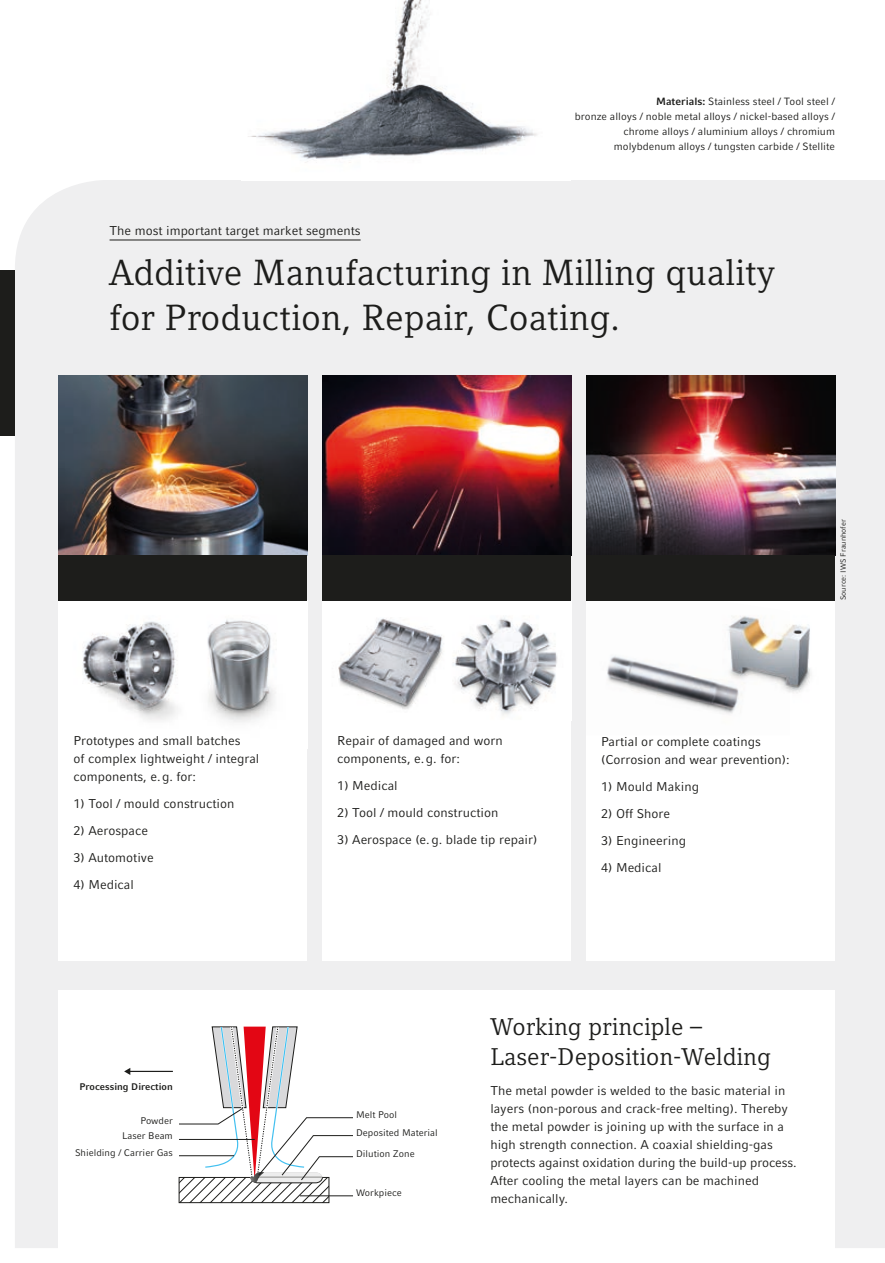
<style>
.page{position:relative;width:885px;height:1263px;background:#fff}
.page>*{position:absolute;margin:0;border:0;box-sizing:border-box;transform-origin:0 0}
.t1{font:36px/45px "Compatil Letter LT Pro";color:#1d1d1b}
.t2{font:24px/30px "Compatil Letter LT Pro";color:#1d1d1b}
.t3{font:12.75px/18px "Compatil Fact LT Pro";color:#1d1d1b}
.t4{font:10.5px/15px "Compatil Fact LT Pro";color:#1d1d1b;text-align:right}
.t5{font:9.6px/16.4px "Compatil Fact LT Pro";color:#1d1d1b;text-align:right}
.t6{font:700 9.6px "Compatil Fact LT Pro";color:#1d1d1b}
.t7{font:7.5px "Compatil Fact LT Pro";color:#1d1d1b}
.s1{font-weight:700}
</style>
<div class="page">
<div style="left:15px;top:180px;width:869px;height:1068px;background:#efeff0"></div>
<div style="left:0;top:270px;width:15px;height:165px;background:#1d1d1b"></div>
<div style="left:58px;top:555px;width:249px;height:405px;background:#fff"></div>
<div style="left:58px;top:990px;width:776px;height:273px;background:#fff"></div>
<img style="left:248px;top:0;width:289px;height:163px">
<div style="left:322px;top:555px;width:249px;height:405px;background:#fff"></div>
<div style="left:586px;top:555px;width:248px;height:405px;background:#fff"></div>
<img style="left:58px;top:375px;width:249px;height:180px">
<img style="left:322px;top:375px;width:249px;height:180px">
<img style="left:586px;top:375px;width:248px;height:180px">
<img style="left:224px;top:600px;width:83px;height:122px">
<img style="left:58px;top:600px;width:166px;height:120px">
<img style="left:84px;top:622px;width:67px;height:67px">
<img style="left:451px;top:600px;width:120px;height:116px">
<img style="left:324px;top:600px;width:127px;height:109px">
<img style="left:586px;top:600px;width:147px;height:114px">
<img style="left:705px;top:600px;width:129px;height:112px">
<img style="left:729px;top:617px;width:80px;height:70px">
<hr style="left:109px;top:240px;width:251px;height:1px;background:#1d1d1b">
<div style="left:58px;top:555px;width:249px;height:45px;background:#1d1d1b"></div>
<div style="left:322px;top:555px;width:249px;height:45px;background:#1d1d1b"></div>
<div style="left:586px;top:555px;width:248px;height:45px;background:#1d1d1b"></div>
<svg style="left:179px;top:1026px;width:174px;height:177px"></svg>
<hr style="left:129px;top:1071px;width:44px;height:1px;background:#1d1d1b">
<svg style="left:124px;top:1068px;width:6px;height:7px"></svg>
<p class="t4" style="left:574px;top:94px;width:261px"><span class="s1">Materials:</span> Stainless steel / Tool steel /<br>bronze alloys / noble metal alloys / nickel-based alloys / chrome alloys / aluminium alloys / chromium molybdenum alloys / tungsten carbide / Stellite</p>
<p class="t3" style="left:109px;top:221px;width:252px">The most important target market segments</p>
<h1 class="t1" style="left:109px;top:250px;width:666px">Additive Manufacturing in Milling quality for Production, Repair, Coating.</h1>
<p class="t3" style="left:73px;top:731px;width:187px">Prototypes and small batches<br>of complex lightweight / integral components, e.g. for:</p>
<p class="t3" style="left:73px;top:794px;width:162px">1) Tool / mould construction</p>
<p class="t3" style="left:73px;top:821px;width:76px">2) Aerospace</p>
<p class="t3" style="left:73px;top:848px;width:82px">3) Automotive</p>
<p class="t3" style="left:73px;top:875px;width:62px">4) Medical</p>
<p class="t6" style="left:80px;top:1081px;width:95px">Processing Direction</p>
<p class="t5" style="left:140px;top:1112px;width:34px">Powder</p>
<p class="t5" style="left:75px;top:1128px;width:99px">Laser Beam<br>Shielding / Carrier Gas</p>
<p class="t3" style="left:337px;top:731px;width:167px">Repair of damaged and worn components, e.g. for:</p>
<p class="t3" style="left:337px;top:776px;width:62px">1) Medical</p>
<p class="t3" style="left:337px;top:803px;width:162px">2) Tool / mould construction</p>
<p class="t3" style="left:337px;top:830px;width:201px">3) Aerospace (e.g. blade tip repair)</p>
<p class="t7" style="left:838px;top:600px;width:82px;rotate:-90deg">Source: IWS Fraunhofer</p>
<p class="t3" style="left:601px;top:733px;width:190px">Partial or complete coatings (Corrosion and wear prevention):</p>
<p class="t3" style="left:601px;top:778px;width:100px">1) Mould Making</p>
<p class="t3" style="left:601px;top:805px;width:70px">2) Off Shore</p>
<p class="t3" style="left:601px;top:832px;width:86px">3) Engineering</p>
<p class="t3" style="left:601px;top:859px;width:62px">4) Medical</p>
<p class="t5" style="left:356px;top:1106px;width:42px">Melt Pool</p>
<p class="t5" style="left:356px;top:1124px;width:83px">Deposited Material</p>
<p class="t5" style="left:356px;top:1145px;width:60px">Dilution Zone</p>
<p class="t5" style="left:356px;top:1184px;width:47px">Workpiece</p>
<h2 class="t2" style="left:490px;top:1012px;width:282px">Working principle –<br>Laser-Deposition-Welding</h2>
<p class="t3" style="left:490px;top:1082px;width:308px">The metal powder is welded to the basic material in layers (non-porous and crack-free melting). Thereby the metal powder is joining up with the surface in a high strength connection. A coaxial shielding-gas protects against oxidation during the build-up process.<br>After cooling the metal layers can be machined mechanically.</p>
</div>
